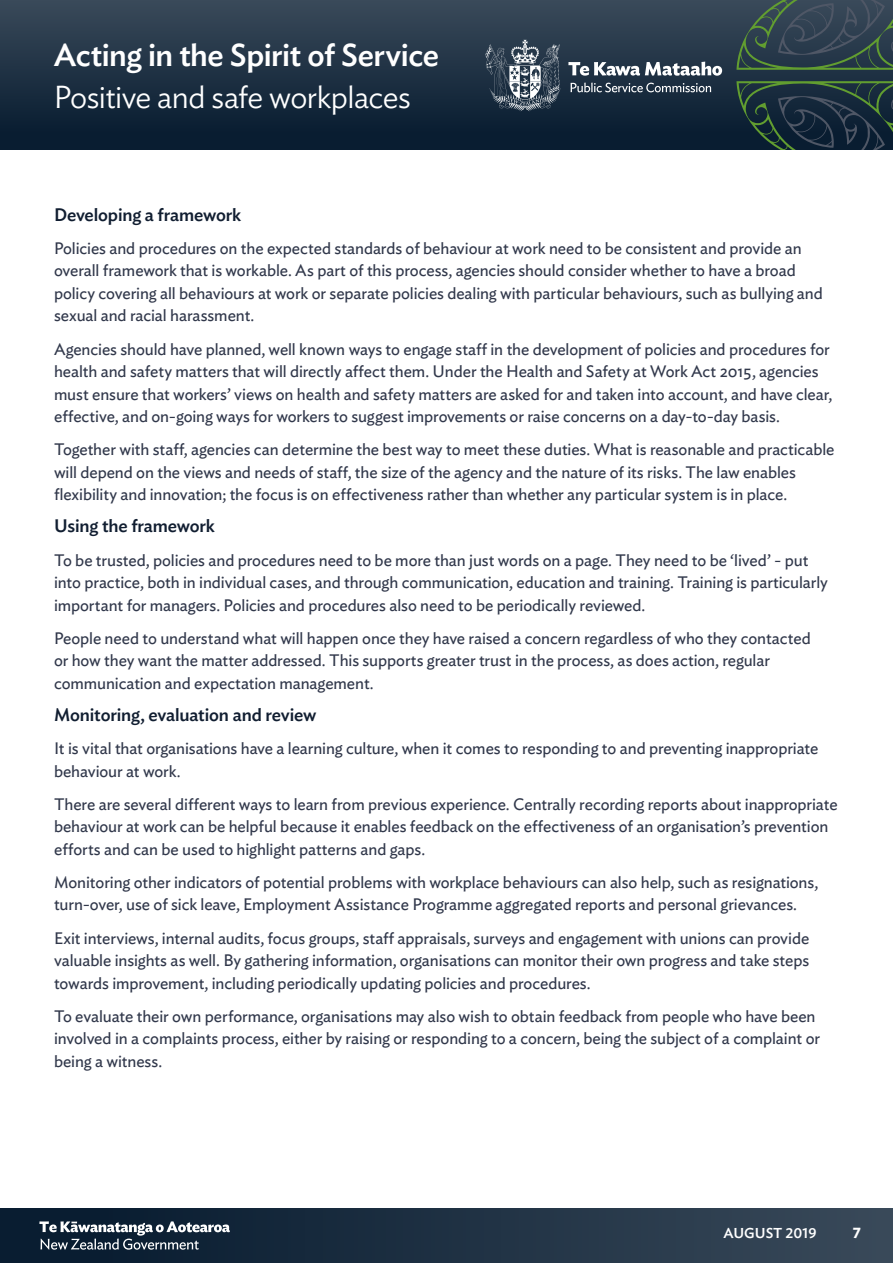
<style>
.page{position:relative;width:893px;height:1263px;background:#fff}
.page>*{position:absolute;margin:0;border:0;box-sizing:border-box;transform-origin:0 0}
.t1{font:500 31.5px "Ideal Sans";letter-spacing:-.015em;color:#fff}
.t2{font:300 31.5px "Ideal Sans";letter-spacing:-.02em;color:#fff}
.t3{font:500 18px "Ideal Sans";letter-spacing:-.01em;color:#111e31}
.Body_Text{font:16.5px/22.5px "Ideal Sans";letter-spacing:-.005em;color:#31384b}
.t4{font:600 15px "Ideal Sans";color:#fff}
.t5{font:500 14.25px "Ideal Sans";color:#fff}
.t6{font:500 12px "Futura PT";color:#fff}
</style>
<div class="page">
<div style="left:0;top:0;width:893px;height:150px;background:linear-gradient(to bottom,#394959,#05192d)"></div>
<div style="left:0;top:1209px;width:893px;height:54px;background:linear-gradient(to right,#04182d,#394959)"></div>
<svg style="left:568px;top:62px;width:154px;height:14px"></svg>
<svg style="left:571px;top:83px;width:140px;height:9px"></svg>
<svg style="left:485px;top:40px;width:76px;height:71px;background:#52606e"></svg>
<svg style="left:736px;top:0;width:157px;height:70px;background:#35494e"></svg>
<svg style="left:736px;top:81px;width:157px;height:69px;background:#1d3339"></svg>
<svg style="left:39px;top:1221px;width:191px;height:29px;background:#4d5b6a"></svg>
<h1 class="t1" style="left:54px;top:31px;width:387px">Acting in the Spirit of Service</h1>
<h1 class="t2" style="left:54px;top:73px;width:358px">Positive and safe workplaces</h1>
<h3 class="t3" style="left:54px;top:201px;width:189px">Developing a framework</h3>
<p class="Body_Text" style="left:54px;top:236px;width:770px">Policies and procedures on the expected standards of behaviour at work need to be consistent and provide an overall framework that is workable. As part of this process, agencies should consider whether to have a broad policy covering all behaviours at work or separate policies dealing with particular behaviours, such as bullying and sexual and racial harassment.</p>
<p class="Body_Text" style="left:54px;top:336px;width:780px">Agencies should have planned, well known ways to engage staff in the development of policies and procedures for health and safety matters that will directly affect them. Under the Health and Safety at Work Act 2015, agencies must ensure that workers’ views on health and safety matters are asked for and taken into account, and have clear, effective, and on-going ways for workers to suggest improvements or raise concerns on a day-to-day basis.</p>
<p class="Body_Text" style="left:54px;top:437px;width:782px">Together with staff, agencies can determine the best way to meet these duties. What is reasonable and practicable will depend on the views and needs of staff, the size of the agency and the nature of its risks. The law enables flexibility and innovation; the focus is on effectiveness rather than whether any particular system is in place.</p>
<h3 class="t3" style="left:54px;top:512px;width:162px">Using the framework</h3>
<p class="Body_Text" style="left:54px;top:547px;width:775px">To be trusted, policies and procedures need to be more than just words on a page. They need to be ‘lived’ - put into practice, both in individual cases, and through communication, education and training. Training is particularly important for managers. Policies and procedures also need to be periodically reviewed.</p>
<p class="Body_Text" style="left:54px;top:625px;width:758px">People need to understand what will happen once they have raised a concern regardless of who they contacted or how they want the matter addressed. This supports greater trust in the process, as does action, regular communication and expectation management.</p>
<h3 class="t3" style="left:54px;top:701px;width:264px">Monitoring, evaluation and review</h3>
<p class="Body_Text" style="left:54px;top:736px;width:766px">It is vital that organisations have a learning culture, when it comes to responding to and preventing inappropriate behaviour at work.</p>
<p class="Body_Text" style="left:54px;top:791px;width:785px">There are several different ways to learn from previous experience. Centrally recording reports about inappropriate behaviour at work can be helpful because it enables feedback on the effectiveness of an organisation’s prevention efforts and can be used to highlight patterns and gaps.</p>
<p class="Body_Text" style="left:54px;top:870px;width:766px">Monitoring other indicators of potential problems with workplace behaviours can also help, such as resignations, turn-over, use of sick leave, Employment Assistance Programme aggregated reports and personal grievances.</p>
<p class="Body_Text" style="left:54px;top:925px;width:757px;text-align:justify">Exit interviews, internal audits, focus groups, staff appraisals, surveys and engagement with unions can provide valuable insights as well. By gathering information, organisations can monitor their own progress and take steps towards improvement, including periodically updating policies and procedures.</p>
<p class="Body_Text" style="left:54px;top:1003px;width:767px">To evaluate their own performance, organisations may also wish to obtain feedback from people who have been involved in a complaints process, either by raising or responding to a concern, being the subject of a complaint or being a witness.</p>
<p class="t6" style="left:756px;top:1225px;width:107px">Published August 2019</p>
<p class="t5" style="left:723px;top:1222px;width:95px">AUGUST 2019</p>
<p class="t4" style="left:853px;top:1221px;width:10px">7</p>
</div>
